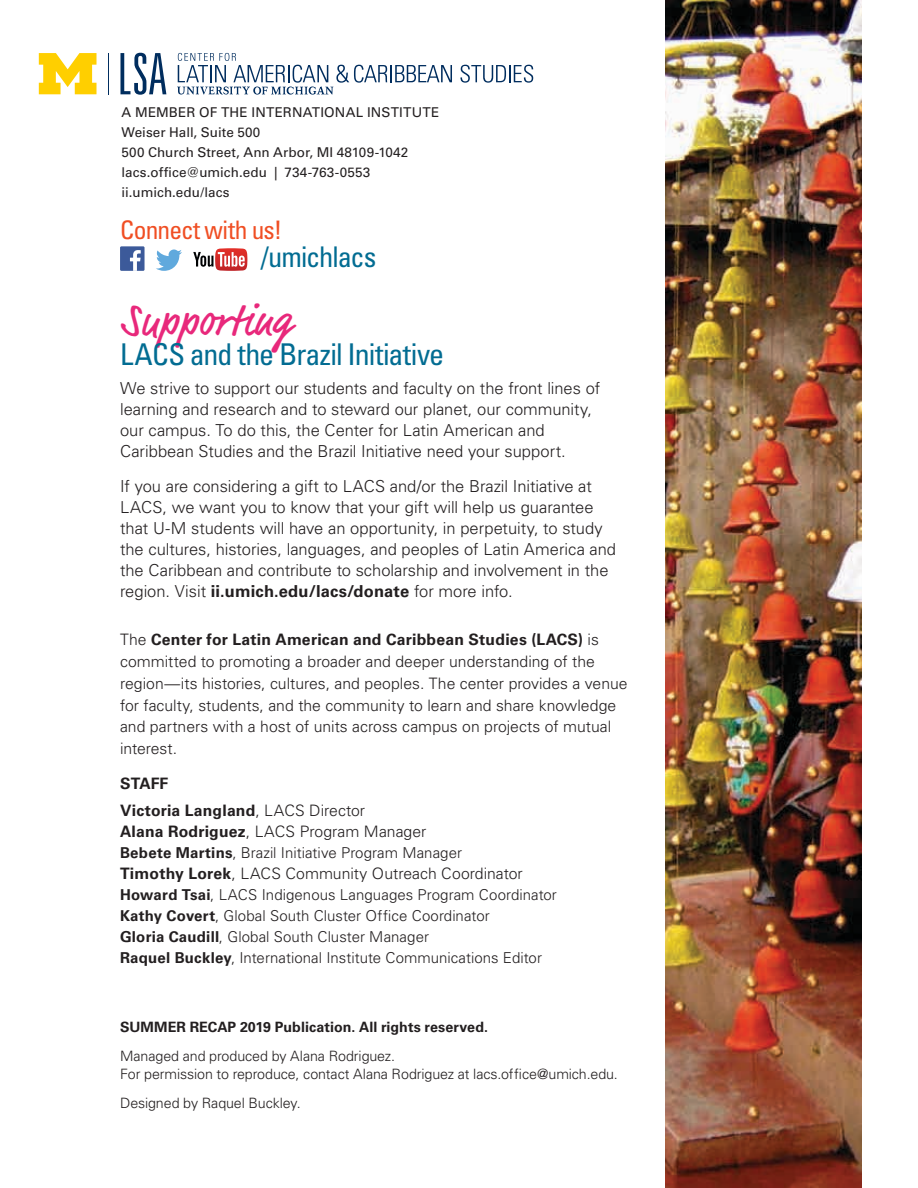
<style>
.page{position:relative;width:918px;height:1188px;background:#fff}
.page>*{position:absolute;margin:0;border:0;box-sizing:border-box;transform-origin:0 0}
.t1{font:45px "Market Pro";letter-spacing:.01em;color:#e8287b}
.t2{font:condensed 30px "Univers LT Std";letter-spacing:-.03em;color:#026c92}
.t3{font:condensed 28.5px "Univers LT Std";letter-spacing:-.035em;color:#026c92}
.t4{font:condensed 25.5px "Univers LT Std";letter-spacing:-.025em;color:#f04e23}
.t5{font:300 16.5px/21px "Univers LT Std";letter-spacing:-.005em;color:#231f20}
.t6{font:300 15.75px/21.8px "Univers LT Std";color:#231f20}
.t7{font:700 15.75px/27.8px "Univers LT Std";letter-spacing:.01em;color:#231f20}
.t8{font:300 15px/21px "Univers LT Std";letter-spacing:.005em;color:#231f20}
.t9{font:300 14.25px/18px "Univers LT Std";letter-spacing:-.005em;color:#231f20}
.t10{font:700 14.25px "Univers LT Std";letter-spacing:.005em;color:#231f20}
.t11{font:13.5px/20.1px "Univers LT Std";letter-spacing:.01em;color:#231f20}
.s1{font-weight:700}
.s2{font-weight:300}
</style>
<div class="page">
<svg style="left:39px;top:53px;width:58px;height:41px"></svg>
<hr style="left:108px;top:53px;width:1px;height:41px;background:#002d5e">
<svg style="left:120px;top:53px;width:46px;height:42px"></svg>
<svg style="left:460px;top:65px;width:73px;height:18px"></svg>
<svg style="left:177px;top:53px;width:275px;height:42px"></svg>
<svg style="left:156px;top:250px;width:26px;height:21px"></svg>
<svg style="left:193px;top:248px;width:54px;height:23px"></svg>
<div style="left:120px;top:246px;width:25px;height:25px;background:#3c5a9a"></div>
<svg style="left:130px;top:250px;width:11px;height:21px"></svg>
<img style="left:665px;top:0;width:196px;height:1188px">
<p class="t11" style="left:122px;top:102px;width:319px">A MEMBER OF THE INTERNATIONAL INSTITUTE Weiser Hall, Suite 500<br>500 Church Street, Ann Arbor, MI 48109-1042 lacs.office@umich.edu | 734-763-0553 ii.umich.edu/lacs</p>
<h3 class="t4" style="left:120px;top:214px;width:164px">Connect with us!</h3>
<h3 class="t3" style="left:261px;top:239px;width:117px">/umichlacs</h3>
<h1 class="t1" style="left:120px;top:290px;width:173px">Supporting</h1>
<h2 class="t2" style="left:120px;top:335px;width:326px">LACS and the Brazil Initiative</h2>
<p class="t5" style="left:120px;top:378px;width:482px">We strive to support our students and faculty on the front lines of learning and research and to steward our planet, our community, our campus. To do this, the Center for Latin American and Caribbean Studies and the Brazil Initiative need your support.</p>
<p class="t5" style="left:120px;top:476px;width:498px">If you are considering a gift to LACS and/or the Brazil Initiative at LACS, we want you to know that your gift will help us guarantee that U-M students will have an opportunity, in perpetuity, to study the cultures, histories, languages, and peoples of Latin America and the Caribbean and contribute to scholarship and involvement in the region. Visit <span class="s1">ii.umich.edu/lacs/donate</span> for more info.</p>
<p class="t6" style="left:120px;top:629px;width:509px">The <span class="s1">Center for Latin American and Caribbean Studies (LACS)</span> is committed to promoting a broader and deeper understanding of the region—its histories, cultures, and peoples. The center provides a venue for faculty, students, and the community to learn and share knowledge and partners with a host of units across campus on projects of mutual interest.</p>
<p class="t7" style="left:120px;top:769px;width:247px">STAFF<br>Victoria Langland<span class="s2">, LACS Director</span></p>
<p class="t6" style="left:120px;top:821px;width:308px"><span class="s1">Alana Rodriguez</span>, LACS Program Manager</p>
<p class="t8" style="left:120px;top:843px;width:344px"><span class="s1">Bebete Martins</span>, Brazil Initiative Program Manager</p>
<p class="t6" style="left:120px;top:863px;width:404px"><span class="s1">Timothy Lorek</span>, LACS Community Outreach Coordinator</p>
<p class="t8" style="left:120px;top:885px;width:438px"><span class="s1">Howard Tsai</span>, LACS Indigenous Languages Program Coordinator <span class="s1">Kathy Covert</span>, Global South Cluster Office Coordinator<br><span class="s1">Gloria Caudill</span>, Global South Cluster Manager<br><span class="s1">Raquel Buckley</span>, International Institute Communications Editor</p>
<p class="t10" style="left:120px;top:1019px;width:370px">SUMMER RECAP 2019 Publication. All rights reserved.</p>
<p class="t9" style="left:120px;top:1047px;width:499px">Managed and produced by Alana Rodriguez.<br>For permission to reproduce, contact Alana Rodriguez at lacs.office@umich.edu.</p>
<p class="t9" style="left:120px;top:1094px;width:182px">Designed by Raquel Buckley.</p>
</div>
